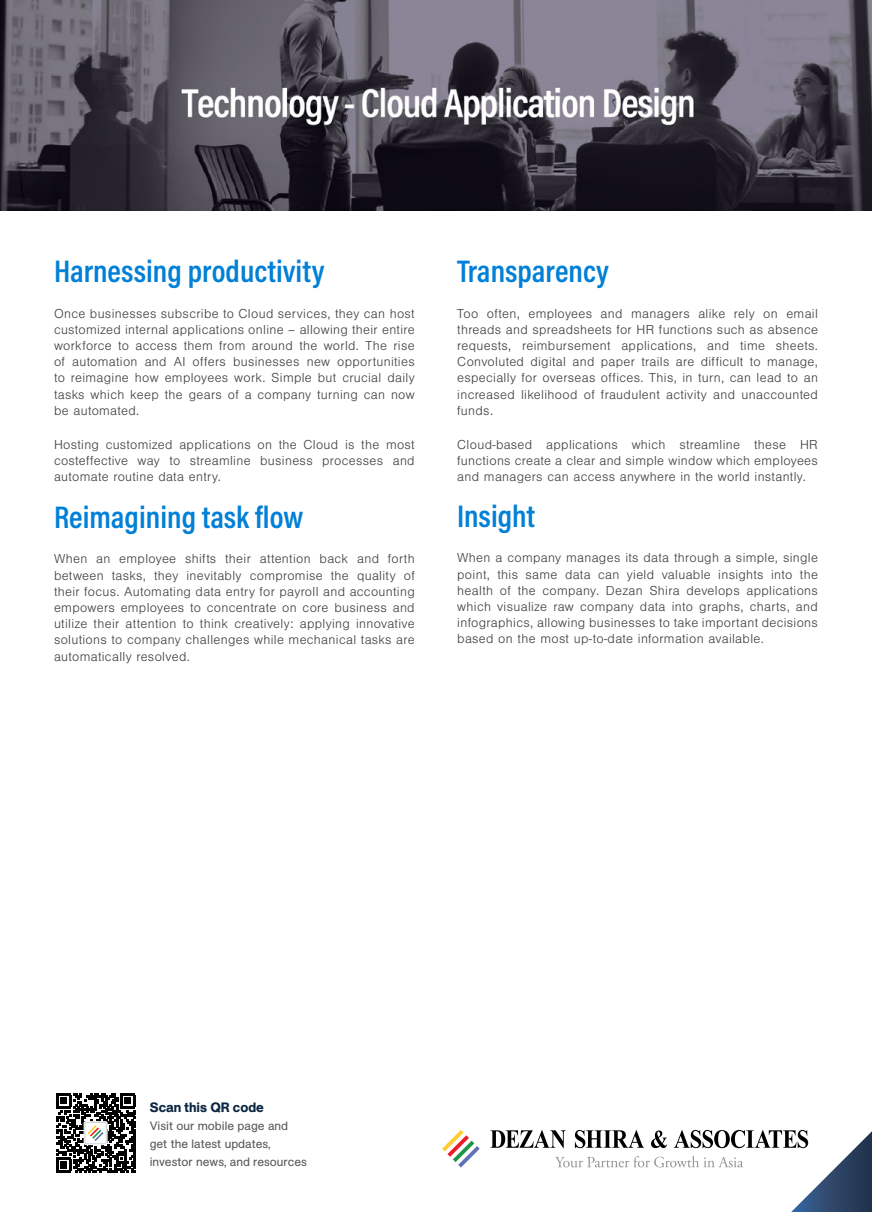
<style>
.page{position:relative;width:872px;height:1212px;background:#fff}
.page>*{position:absolute;margin:0;border:0;box-sizing:border-box;transform-origin:0 0}
.t1{font:600 31.5px "Acumin Pro Cond";color:#0080d6}
.t2{font:300 13.5px/16.2px "Nimbus San";letter-spacing:.025em;color:#414042;text-align:justify}
.t3{font:500 13.5px "Unlimited Sans";color:#0c2741}
.t4{font:12px/18px "Unlimited Sans";color:#58595b}
</style>
<div class="page">
<svg style="left:442px;top:1130px;width:38px;height:37px"></svg>
<div style="left:54px;top:1091px;width:83px;height:84px;background:linear-gradient(to right,#fff,#fff)"></div>
<svg style="left:56px;top:1093px;width:79px;height:79px"></svg>
<svg style="left:490px;top:1130px;width:382px;height:82px"></svg>
<img style="left:0;top:0;width:872px;height:211px">
<h1 class="t1" style="left:54px;top:250px;width:272px">Harnessing productivity</h1>
<p class="t2" style="left:54px;top:305px;width:362px">Once businesses subscribe to Cloud services, they can host customized internal applications online – allowing their entire workforce to access them from around the world. The rise of automation and AI offers businesses new opportunities to reimagine how employees work. Simple but crucial daily tasks which keep the gears of a company turning can now be automated.</p>
<p class="t2" style="left:54px;top:437px;width:362px">Hosting customized applications on the Cloud is the most costeffective way to streamline business processes and automate routine data entry.</p>
<h1 class="t1" style="left:54px;top:496px;width:251px">Reimagining task flow</h1>
<p class="t2" style="left:54px;top:551px;width:362px">When an employee shifts their attention back and forth between tasks, they inevitably compromise the quality of their focus. Automating data entry for payroll and accounting empowers employees to concentrate on core business and utilize their attention to think creatively: applying innovative solutions to company challenges while mechanical tasks are automatically resolved.</p>
<h1 class="t1" style="left:457px;top:250px;width:153px">Transparency</h1>
<p class="t2" style="left:457px;top:305px;width:362px">Too often, employees and managers alike rely on email threads and spreadsheets for HR functions such as absence requests, reimbursement applications, and time sheets.<br>Convoluted digital and paper trails are difficult to manage, especially for overseas offices. This, in turn, can lead to an increased likelihood of fraudulent activity and unaccounted funds.</p>
<p class="t2" style="left:457px;top:437px;width:362px">Cloud-based applications which streamline these HR functions create a clear and simple window which employees and managers can access anywhere in the world instantly.</p>
<h1 class="t1" style="left:457px;top:495px;width:79px">Insight</h1>
<p class="t2" style="left:457px;top:550px;width:362px">When a company manages its data through a simple, single point, this same data can yield valuable insights into the health of the company. Dezan Shira develops applications which visualize raw company data into graphs, charts, and infographics, allowing businesses to take important decisions based on the most up-to-date information available.</p>
<p class="t3" style="left:150px;top:1097px;width:116px">Scan this QR code</p>
<p class="t4" style="left:150px;top:1116px;width:159px">Visit our mobile page and get the latest updates, investor news, and resources</p>
</div>
